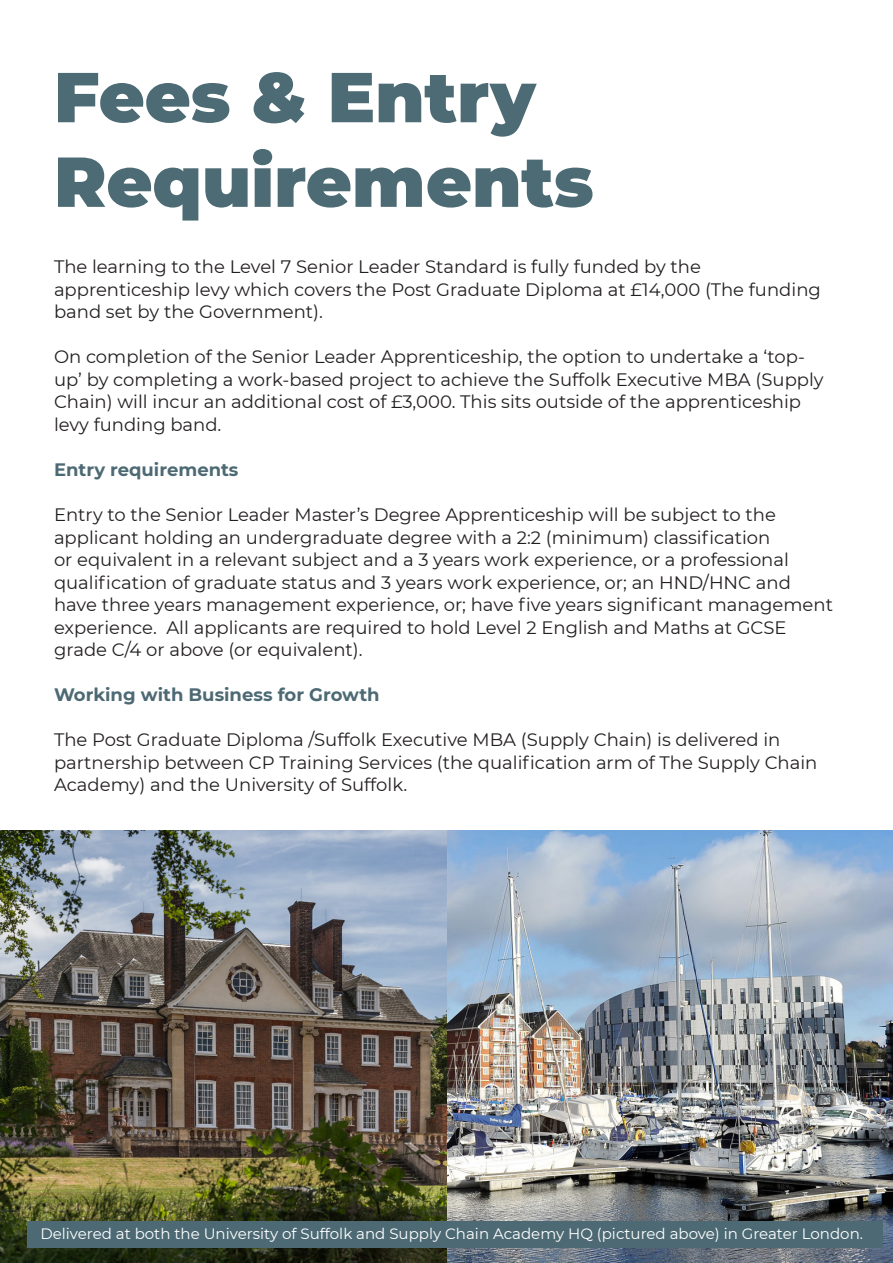
<style>
.page{position:relative;width:893px;height:1263px;background:#fff}
.page>*{position:absolute;margin:0;border:0;box-sizing:border-box;transform-origin:0 0}
.t1{font:900 70.5px/84.6px "Montserrat";color:#4d6b74}
.t2{font:18px/22.5px "Montserrat";color:#231f20}
.t3{font:700 18px "Montserrat";color:#4d6a74}
.t4{font:15px "Montserrat";color:#fff}
</style>
<div class="page">
<img style="left:0;top:830px;width:893px;height:433px">
<div style="left:27px;top:1221px;width:856px;height:26px;background:#4d6a74"></div>
<p class="t1" style="left:54px;top:50px;width:541px">Fees &amp; Entry<br>Requirements</p>
<p class="t2" style="left:54px;top:255px;width:768px">The learning to the Level 7 Senior Leader Standard is fully funded by the apprenticeship levy which covers the Post Graduate Diploma at £14,000 (The funding band set by the Government).</p>
<p class="t2" style="left:54px;top:345px;width:771px">On completion of the Senior Leader Apprenticeship, the option to undertake a ‘top&shy;up’ by completing a work-based project to achieve the Suffolk Executive MBA (Supply Chain) will incur an additional cost of £3,000. This sits outside of the apprenticeship levy funding band.</p>
<p class="t3" style="left:54px;top:457px;width:186px">Entry requirements</p>
<p class="t2" style="left:54px;top:503px;width:780px">Entry to the Senior Leader Master’s Degree Apprenticeship will be subject to the applicant holding an undergraduate degree with a 2:2 (minimum) classification<br>or equivalent in a relevant subject and a 3 years work experience, or a professional qualification of graduate status and 3 years work experience, or; an HND/HNC and have three years management experience, or; have five years significant management experience. All applicants are required to hold Level 2 English and Maths at GCSE grade C/4 or above (or equivalent).</p>
<p class="t3" style="left:54px;top:682px;width:327px">Working with Business for Growth</p>
<p class="t2" style="left:54px;top:728px;width:765px">The Post Graduate Diploma /Suffolk Executive MBA (Supply Chain) is delivered in partnership between CP Training Services (the qualification arm of The Supply Chain<br>Academy) and the University of Suffolk.</p>
<p class="t4" style="left:40px;top:1223px;width:824px">Delivered at both the University of Suffolk and Supply Chain Academy HQ (pictured above) in Greater London.</p>
</div>
